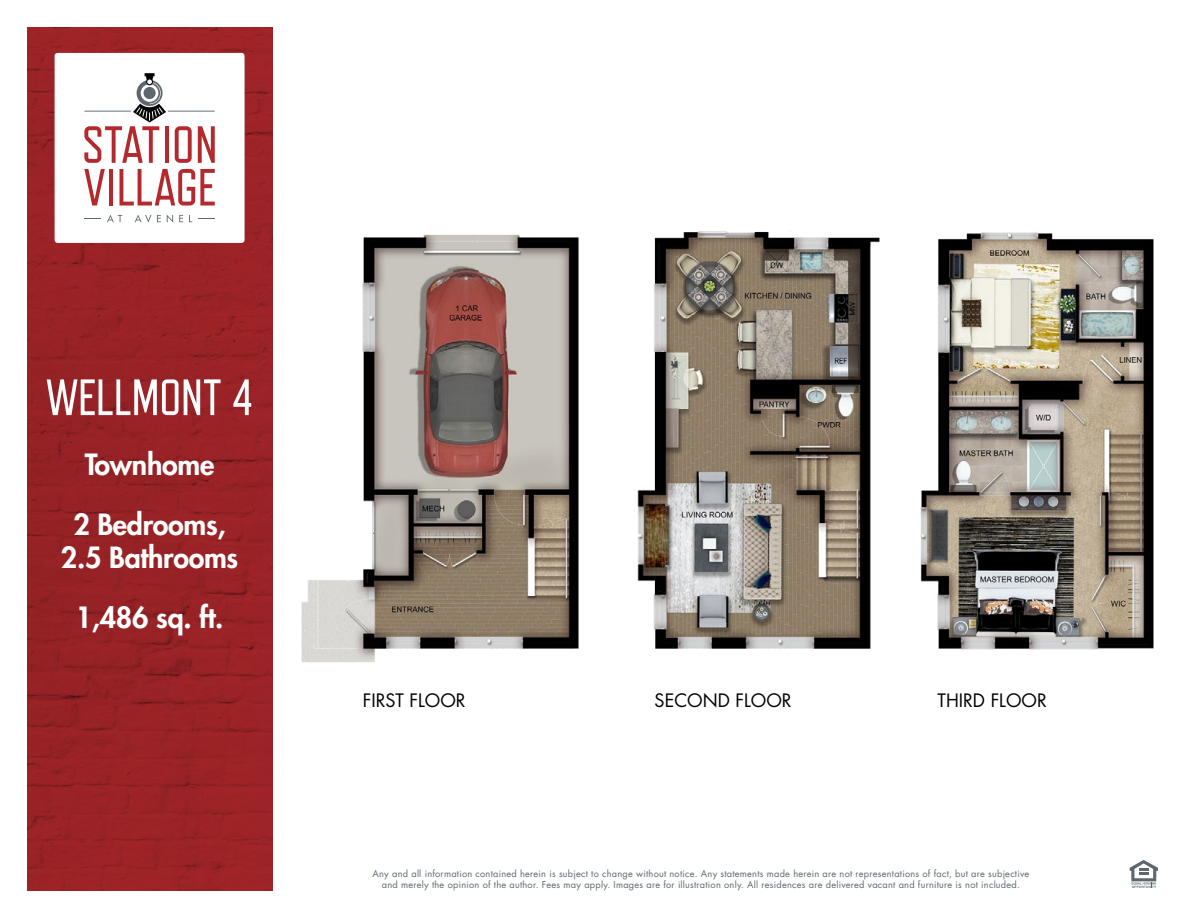
<style>
.page{position:relative;width:1188px;height:918px;background:#fff}
.page>*{position:absolute;margin:0;border:0;box-sizing:border-box;transform-origin:0 0}
.t1{font:51px "Refrigerator Deluxe";letter-spacing:-.01em;color:#fff}
.t2{font:800 28.5px/60px "Futura Std";letter-spacing:-.01em;color:#fff;text-align:center}
.t3{font:18px "Futura Std";color:#000}
.t4{font:9.3px/10.5px "Futura Std";letter-spacing:.025em;color:#5d6770;text-align:center}
</style>
<div class="page">
<img style="left:27px;top:27px;width:245px;height:864px">
<div style="left:55px;top:53px;width:189px;height:189px;background:#fff;border-radius:3px"></div>
<div style="left:55px;top:53px;width:190px;height:190px;border:1px solid #fff;border-radius:3px"></div>
<svg style="left:84px;top:73px;width:131px;height:90px"></svg>
<svg style="left:84px;top:169px;width:21px;height:37px"></svg>
<hr style="left:109px;top:169px;width:4px;height:37px;background:#b4292d">
<svg style="left:119px;top:169px;width:96px;height:37px"></svg>
<svg style="left:107px;top:215px;width:15px;height:7px"></svg>
<svg style="left:135px;top:215px;width:16px;height:8px"></svg>
<svg style="left:157px;top:215px;width:4px;height:7px"></svg>
<svg style="left:167px;top:215px;width:6px;height:8px"></svg>
<svg style="left:179px;top:215px;width:4px;height:7px"></svg>
<svg style="left:198px;top:218px;width:17px;height:1px"></svg>
<svg style="left:84px;top:218px;width:17px;height:1px"></svg>
<img style="left:301px;top:231px;width:853px;height:432px">
<svg style="left:1130px;top:860px;width:28px;height:28px"></svg>
<h1 class="t1" style="left:46px;top:368px;width:209px">WELLMONT 4</h1>
<h2 class="t2" style="left:73px;top:435px;width:154px">Townhome<br>2 Bedrooms,</h2>
<h2 class="t2" style="left:61px;top:528px;width:179px">2.5 Bathrooms<br>1,486 sq. ft.</h2>
<h3 class="t3" style="left:363px;top:689px;width:104px">FIRST FLOOR</h3>
<h3 class="t3" style="left:655px;top:689px;width:138px">SECOND FLOOR</h3>
<h3 class="t3" style="left:938px;top:689px;width:111px">THIRD FLOOR</h3>
<p class="t4" style="left:372px;top:869px;width:658px">Any and all information contained herein is subject to change without notice. Any statements made herein are not representations of fact, but are subjective and merely the opinion of the author. Fees may apply. Images are for illustration only. All residences are delivered vacant and furniture is not included.</p>
</div>
